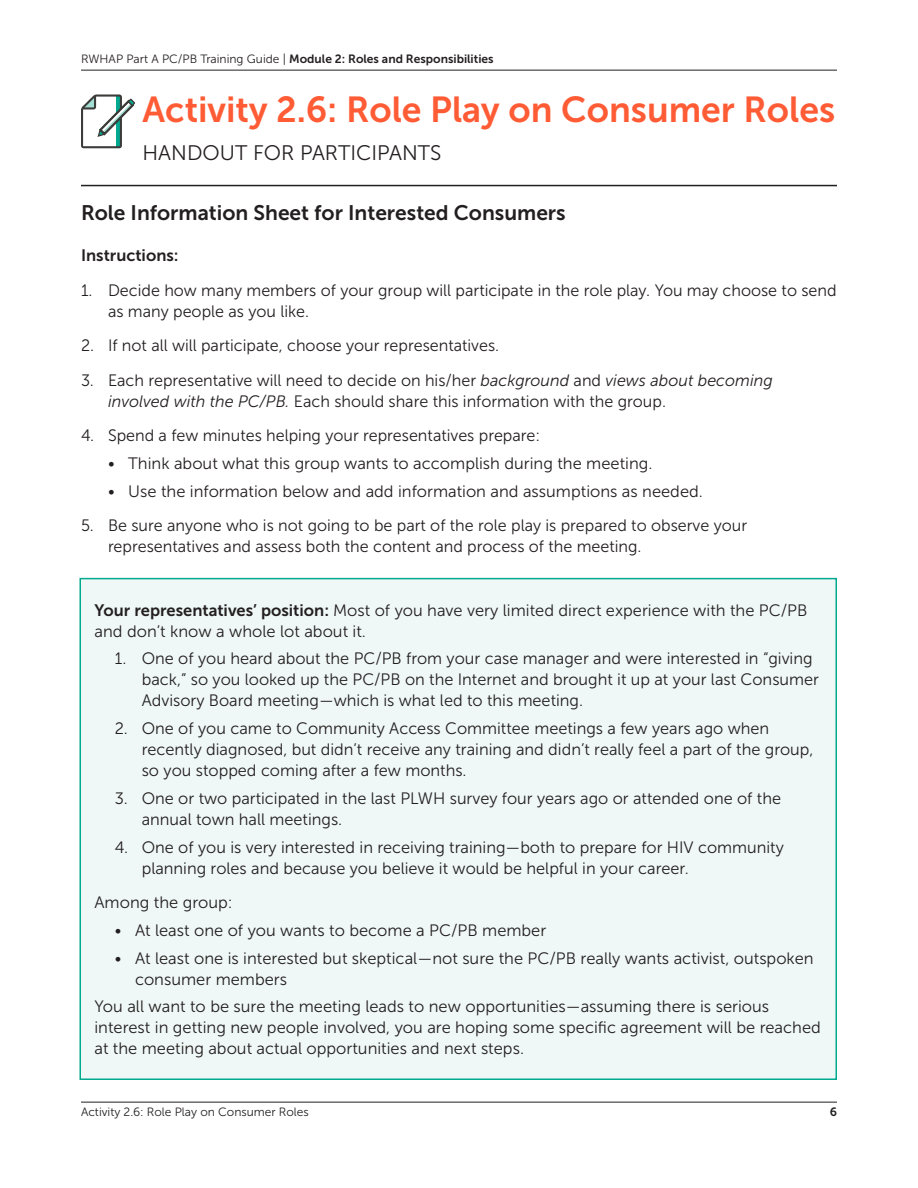
<style>
.page{position:relative;width:918px;height:1188px;background:#fff}
.page>*{position:absolute;margin:0;border:0;box-sizing:border-box;transform-origin:0 0}
.t1{font:36px "Museo Sans 700";color:#ff5b35}
.t2{font:21px "Museo Sans 700";color:#231f20}
.h1_5{font:21px "Museo Sans 300";color:#231f20}
.main{font:16.5px/21px "Museo Sans 300";color:#231f20}
.t3{font:16.5px "Museo Sans 700";color:#231f20}
.t4{font:12px "Museo Sans 700";color:#231f20}
.t5{font:12px "Museo Sans 300";color:#231f20}
.s1{font-family:"Museo Sans 300"}
.s2{font-style:italic}
.s3{font-family:"Museo Sans 700"}
</style>
<div class="page">
<hr style="left:81px;top:1102px;width:756px;height:1px;background:#231f20">
<hr style="left:81px;top:70px;width:756px;height:1px;background:#231f20">
<svg style="left:81px;top:94px;width:54px;height:54px"></svg>
<hr style="left:81px;top:185px;width:756px;height:1px;background:#231f20">
<div style="left:80px;top:579px;width:756px;height:500px;background:#eff8f6"></div>
<p class="t4" style="left:81px;top:52px;width:414px"><span class="s1">RWHAP Part A PC/PB Training Guide |</span> Module 2: Roles and Responsibilities</p>
<p class="t1" style="left:143px;top:89px;width:694px">Activity 2.6: Role Play on Consumer Roles</p>
<p class="h1_5" style="left:143px;top:142px;width:301px">HANDOUT FOR PARTICIPANTS</p>
<p class="t2" style="left:81px;top:201px;width:486px">Role Information Sheet for Interested Consumers</p>
<p class="t3" style="left:81px;top:246px;width:99px">Instructions:</p>
<p class="main" style="left:108px;top:280px;width:730px;text-indent:-27px">1. Decide how many members of your group will participate in the role play. You may choose to send as many people as you like.</p>
<p class="main" style="left:81px;top:335px;width:420px">2. If not all will participate, choose your representatives.</p>
<p class="main" style="left:108px;top:370px;width:666px;text-indent:-27px">3. Each representative will need to decide on his/her <span class="s2">background</span> and <span class="s2">views about becoming involved with the PC/PB.</span> Each should share this information with the group.</p>
<p class="main" style="left:81px;top:425px;width:461px">4. Spend a few minutes helping your representatives prepare:</p>
<p class="main" style="left:108px;top:453px;width:546px">• Think about what this group wants to accomplish during the meeting.</p>
<p class="main" style="left:108px;top:481px;width:596px">• Use the information below and add information and assumptions as needed.</p>
<p class="main" style="left:108px;top:515px;width:641px;text-indent:-27px">5. Be sure anyone who is not going to be part of the role play is prepared to observe your representatives and assess both the content and process of the meeting.</p>
<p class="main" style="left:94px;top:600px;width:715px"><span class="s3">Your representatives’ position:</span> Most of you have very limited direct experience with the PC/PB and don’t know a whole lot about it.</p>
<p class="main" style="left:142px;top:648px;width:679px;text-indent:-27px">1. One of you heard about the PC/PB from your case manager and were interested in “giving back,” so you looked up the PC/PB on the Internet and brought it up at your last Consumer<br>Advisory Board meeting—which is what led to this meeting.</p>
<p class="main" style="left:142px;top:718px;width:673px;text-indent:-27px">2. One of you came to Community Access Committee meetings a few years ago when recently diagnosed, but didn’t receive any training and didn’t really feel a part of the group, so you stopped coming after a few months.</p>
<p class="main" style="left:142px;top:788px;width:641px;text-indent:-27px">3. One or two participated in the last PLWH survey four years ago or attended one of the annual town hall meetings.</p>
<p class="main" style="left:142px;top:837px;width:644px;text-indent:-27px">4. One of you is very interested in receiving training—both to prepare for HIV community planning roles and because you believe it would be helpful in your career.</p>
<p class="main" style="left:94px;top:892px;width:140px">Among the group:</p>
<p class="main" style="left:115px;top:920px;width:433px">• At least one of you wants to become a PC/PB member</p>
<p class="main" style="left:135px;top:948px;width:680px;text-indent:-20px">• At least one is interested but skeptical—not sure the PC/PB really wants activist, outspoken consumer members</p>
<p class="main" style="left:94px;top:996px;width:728px">You all want to be sure the meeting leads to new opportunities—assuming there is serious interest in getting new people involved, you are hoping some specific agreement will be reached at the meeting about actual opportunities and next steps.</p>
<p class="t5" style="left:81px;top:1105px;width:229px">Activity 2.6: Role Play on Consumer Roles</p>
<p class="t4" style="left:830px;top:1105px;width:9px">6</p>
</div>
